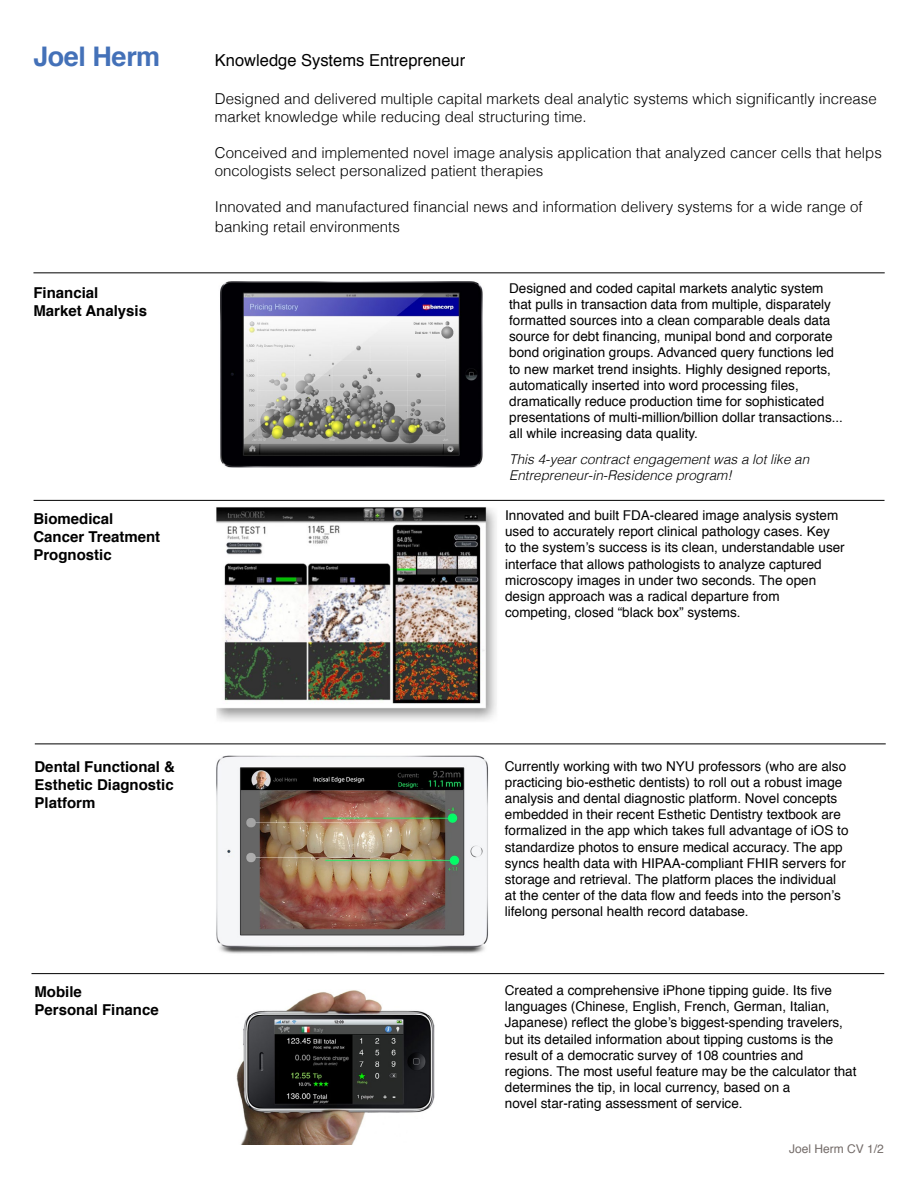
<style>
.page{position:relative;width:918px;height:1188px;background:#fff}
.page>*{position:absolute;margin:0;border:0;box-sizing:border-box;transform-origin:0 0}
.t1{font:700 27px "Helvetica";letter-spacing:-.015em;color:#4471b8}
.t2{font:16.5px "Helvetica";color:#000}
.t3{font:300 15px/18px "Helvetica";color:#000}
.t4{font:700 15px/18px "Helvetica";color:#000}
.t5{font:13.5px/16.2px "Helvetica";color:#000}
.t6{font:italic 300 13.5px/16.2px "Helvetica";color:#000}
.t7{font:12px "Helvetica";color:#746c69}
</style>
<div class="page">
<img style="left:220px;top:281px;width:263px;height:187px">
<img style="left:216px;top:507px;width:281px;height:214px">
<hr style="left:33px;top:273px;width:852px;height:1px;background:#000">
<hr style="left:32px;top:973px;width:852px;height:1px;background:#000">
<hr style="left:34px;top:500px;width:851px;height:1px;background:#000">
<img style="left:236px;top:990px;width:199px;height:154px">
<img style="left:216px;top:755px;width:272px;height:199px">
<hr style="left:35px;top:744px;width:851px;height:1px;background:#000">
<h1 class="t1" style="left:33px;top:34px;width:128px">Joel Herm</h1>
<p class="t4" style="left:33px;top:284px;width:115px">Financial<br>Market Analysis</p>
<p class="t2" style="left:215px;top:47px;width:252px">Knowledge Systems Entrepreneur</p>
<p class="t3" style="left:215px;top:88px;width:663px">Designed and delivered multiple capital markets deal analytic systems which significantly increase market knowledge while reducing deal structuring time.</p>
<p class="t3" style="left:215px;top:142px;width:668px">Conceived and implemented novel image analysis application that analyzed cancer cells that helps oncologists select personalized patient therapies</p>
<p class="t3" style="left:215px;top:195px;width:649px;line-height:19.8px">Innovated and manufactured financial news and information delivery systems for a wide range of banking retail environments</p>
<p class="t5" style="left:509px;top:280px;width:335px">Designed and coded capital markets analytic system that pulls in transaction data from multiple, disparately formatted sources into a clean comparable deals data source for debt financing, munipal bond and corporate bond origination groups. Advanced query functions led to new market trend insights. Highly designed reports, automatically inserted into word processing files, dramatically reduce production time for sophisticated presentations of multi-million/billion dollar transactions... all while increasing data quality.</p>
<p class="t6" style="left:509px;top:450px;width:302px">This 4-year contract engagement was a lot like an<br>Entrepreneur-in-Residence program!</p>
<p class="t4" style="left:33px;top:510px;width:128px">Biomedical<br>Cancer Treatment<br>Prognostic</p>
<p class="t5" style="left:505px;top:508px;width:341px">Innovated and built FDA-cleared image analysis system used to accurately report clinical pathology cases. Key<br>to the system’s success is its clean, understandable user interface that allows pathologists to analyze captured microscopy images in under two seconds. The open design approach was a radical departure from competing, closed “black box” systems.</p>
<p class="t4" style="left:34px;top:758px;width:142px;text-align:justify">Dental Functional &amp; Esthetic Diagnostic Platform</p>
<p class="t5" style="left:505px;top:758px;width:345px">Currently working with two NYU professors (who are also practicing bio-esthetic dentists) to roll out a robust image analysis and dental diagnostic platform. Novel concepts embedded in their recent Esthetic Dentistry textbook are formalized in the app which takes full advantage of iOS to standardize photos to ensure medical accuracy. The app syncs health data with HIPAA-compliant FHIR servers for storage and retrieval. The platform places the individual at the center of the data flow and feeds into the person’s lifelong personal health record database.</p>
<p class="t4" style="left:34px;top:983px;width:126px">Mobile<br>Personal Finance</p>
<p class="t5" style="left:505px;top:983px;width:353px">Created a comprehensive iPhone tipping guide. Its five languages (Chinese, English, French, German, Italian, Japanese) reflect the globe’s biggest-spending travelers, but its detailed information about tipping customs is the result of a democratic survey of 108 countries and<br>regions. The most useful feature may be the calculator that determines the tip, in local currency, based on a<br>novel star-rating assessment of service.</p>
<p class="t7" style="left:789px;top:1139px;width:96px">Joel Herm CV 1/2</p>
</div>
